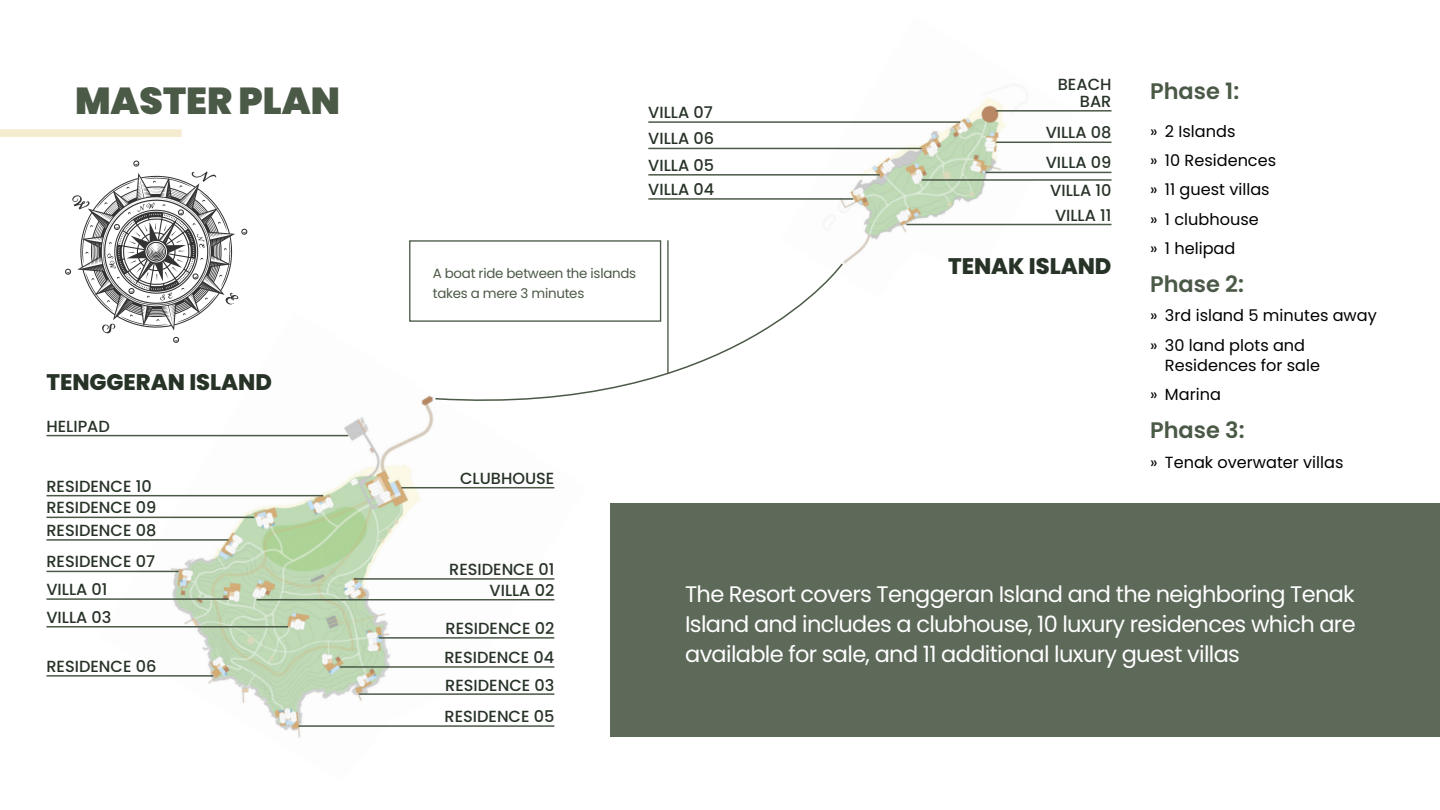
<style>
.page{position:relative;width:1440px;height:810px;background:#fff}
.page>*{position:absolute;margin:0;border:0;box-sizing:border-box;transform-origin:0 0}
.t1{font:900 37.5px "Poppins";color:#4b5947}
.t2{font:22.5px/30px "Poppins";letter-spacing:-.03em;color:#fff;text-align:justify}
.t3{font:800 22.5px "Poppins";color:#283328}
.t4{font:600 22.5px "Poppins";color:#4b5947}
.t5{font:500 16.12px/27.7px "Poppins";color:#283328}
.t6{font:16.12px/29.2px "Poppins";color:#000}
.t7{font:13.42px/20.1px "Poppins";letter-spacing:-.02em;color:#4b5947}
</style>
<div class="page">
<div style="left:0;top:129px;width:182px;height:8px;background:#f4eacd"></div>
<div style="left:610px;top:504px;width:830px;height:233px;background:#5d6959"></div>
<div style="left:409px;top:240px;width:252px;height:82px;border:1px solid #4b5947"></div>
<hr style="left:667px;top:240px;width:2px;height:133px;background:#4b5947">
<img style="left:781px;top:84px;width:294px;height:180px">
<img style="left:99px;top:311px;width:456px;height:427px">
<svg style="left:434px;top:262px;width:410px;height:155px"></svg>
<hr style="left:354px;top:578px;width:200px;height:2px;background:#4b5947">
<hr style="left:401px;top:487px;width:153px;height:1px;background:#4b5947">
<hr style="left:46px;top:495px;width:277px;height:1px;background:#4b5947">
<hr style="left:46px;top:435px;width:302px;height:1px;background:#4b5947">
<hr style="left:648px;top:198px;width:205px;height:2px;background:#4b5947">
<hr style="left:996px;top:142px;width:116px;height:1px;background:#4b5947">
<hr style="left:996px;top:110px;width:116px;height:2px;background:#4b5947">
<hr style="left:986px;top:172px;width:126px;height:1px;background:#4b5947">
<hr style="left:907px;top:224px;width:205px;height:1px;background:#4b5947">
<hr style="left:922px;top:179px;width:190px;height:2px;background:#4b5947">
<hr style="left:648px;top:121px;width:312px;height:2px;background:#4b5947">
<hr style="left:648px;top:174px;width:232px;height:2px;background:#4b5947">
<hr style="left:648px;top:148px;width:274px;height:1px;background:#4b5947">
<hr style="left:46px;top:517px;width:208px;height:1px;background:#4b5947">
<hr style="left:46px;top:539px;width:183px;height:2px;background:#4b5947">
<hr style="left:46px;top:571px;width:133px;height:1px;background:#4b5947">
<hr style="left:46px;top:598px;width:183px;height:2px;background:#4b5947">
<hr style="left:46px;top:626px;width:242px;height:2px;background:#4b5947">
<hr style="left:46px;top:675px;width:167px;height:2px;background:#4b5947">
<hr style="left:256px;top:599px;width:298px;height:1px;background:#4b5947">
<hr style="left:379px;top:637px;width:175px;height:2px;background:#4b5947">
<hr style="left:340px;top:666px;width:214px;height:2px;background:#4b5947">
<hr style="left:359px;top:693px;width:195px;height:2px;background:#4b5947">
<hr style="left:298px;top:725px;width:256px;height:2px;background:#4b5947">
<svg style="left:65px;top:160px;width:183px;height:183px"></svg>
<h1 class="t1" style="left:75px;top:79px;width:267px">MASTER PLAN</h1>
<h2 class="t3" style="left:46px;top:369px;width:227px">TENGGERAN ISLAND</h2>
<p class="t5" style="left:46px;top:412px;width:65px">HELIPAD</p>
<p class="t5" style="left:46px;top:472px;width:107px">RESIDENCE 10</p>
<p class="t5" style="left:46px;top:496px;width:111px;line-height:22.6px">RESIDENCE 09<br>RESIDENCE 08</p>
<p class="t5" style="left:46px;top:548px;width:110px">RESIDENCE 07<br>VILLA 01<br>VILLA 03</p>
<p class="t5" style="left:46px;top:652px;width:111px">RESIDENCE 06</p>
<p class="t5" style="left:648px;top:99px;width:66px">VILLA 07</p>
<p class="t5" style="left:648px;top:125px;width:67px">VILLA 06</p>
<p class="t5" style="left:648px;top:151px;width:67px">VILLA 05</p>
<p class="t5" style="left:648px;top:176px;width:67px">VILLA 04</p>
<p class="t7" style="left:433px;top:263px;width:205px">A boat ride between the islands takes a mere 3 minutes</p>
<p class="t5" style="left:460px;top:464px;width:96px">CLUBHOUSE</p>
<p class="t5" style="left:1058px;top:76px;width:55px;line-height:16.5px;text-align:right">BEACH<br>BAR</p>
<p class="t5" style="left:1046px;top:118px;width:67px;line-height:30.2px">VILLA 08<br>VILLA 09</p>
<p class="t5" style="left:1050px;top:177px;width:63px">VILLA 10</p>
<p class="t5" style="left:1055px;top:201px;width:58px">VILLA 11</p>
<h2 class="t3" style="left:948px;top:253px;width:165px">TENAK ISLAND</h2>
<h2 class="t4" style="left:1150px;top:78px;width:91px">Phase 1:</h2>
<p class="t6" style="left:1150px;top:117px;width:128px">» 2 Islands<br>» 10 Residences » 11 guest villas » 1 clubhouse<br>» 1 helipad</p>
<h2 class="t4" style="left:1150px;top:271px;width:96px">Phase 2:</h2>
<p class="t6" style="left:1150px;top:301px;width:228px">» 3rd island 5 minutes away » 30 land plots and</p>
<p class="t6" style="left:1150px;top:351px;width:172px;text-indent:15px">Residences for sale » Marina</p>
<h2 class="t4" style="left:1150px;top:417px;width:96px">Phase 3:</h2>
<p class="t6" style="left:1150px;top:447px;width:195px">» Tenak overwater villas</p>
<p class="t5" style="left:449px;top:556px;width:107px">RESIDENCE 01</p>
<p class="t5" style="left:490px;top:576px;width:66px">VILLA 02</p>
<p class="t5" style="left:444px;top:614px;width:112px;line-height:29.1px">RESIDENCE 02<br>RESIDENCE 04</p>
<p class="t5" style="left:445px;top:669px;width:111px;line-height:32px">RESIDENCE 03<br>RESIDENCE 05</p>
<h2 class="t2" style="left:685px;top:579px;width:672px">The Resort covers Tenggeran Island and the neighboring Tenak Island and includes a clubhouse, 10 luxury residences which are available for sale, and 11 additional luxury guest villas</h2>
</div>
